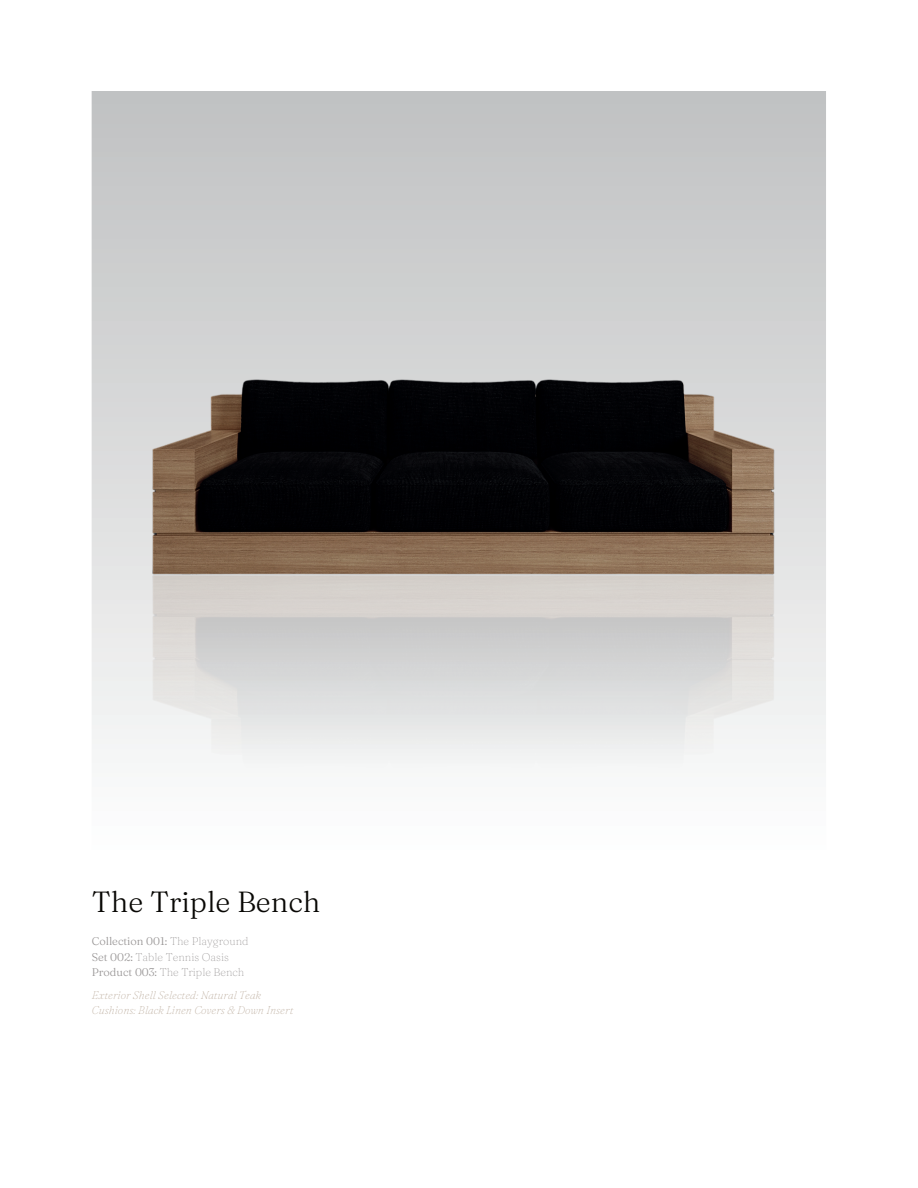
<style>
.page{position:relative;width:918px;height:1188px;background:#fff}
.page>*{position:absolute;margin:0;border:0;box-sizing:border-box;transform-origin:0 0}
.t1{font:300 29.1px "Fraunces 9 pt";color:#080704}
.t2{font:100 11.1px/15.5px "Fraunces 9 pt";color:#969393}
.t3{font:italic 100 11.1px/15.5px "Fraunces 9 pt";color:#b8a898}
.s1{font-weight:300}
</style>
<div class="page">
<img style="left:119px;top:137px;width:680px;height:681px">
<h1 class="t1" style="left:92px;top:881px;width:230px">The Triple Bench</h1>
<p class="t2" style="left:92px;top:933px;width:158px"><span class="s1">Collection 001:</span> The Playground<br><span class="s1">Set 002:</span> Table Tennis Oasis<br><span class="s1">Product 003:</span> The Triple Bench</p>
<p class="t3" style="left:92px;top:986px;width:203px">Exterior Shell Selected: Natural Teak<br>Cushions: Black Linen Covers &amp; Down Insert</p>
</div>
